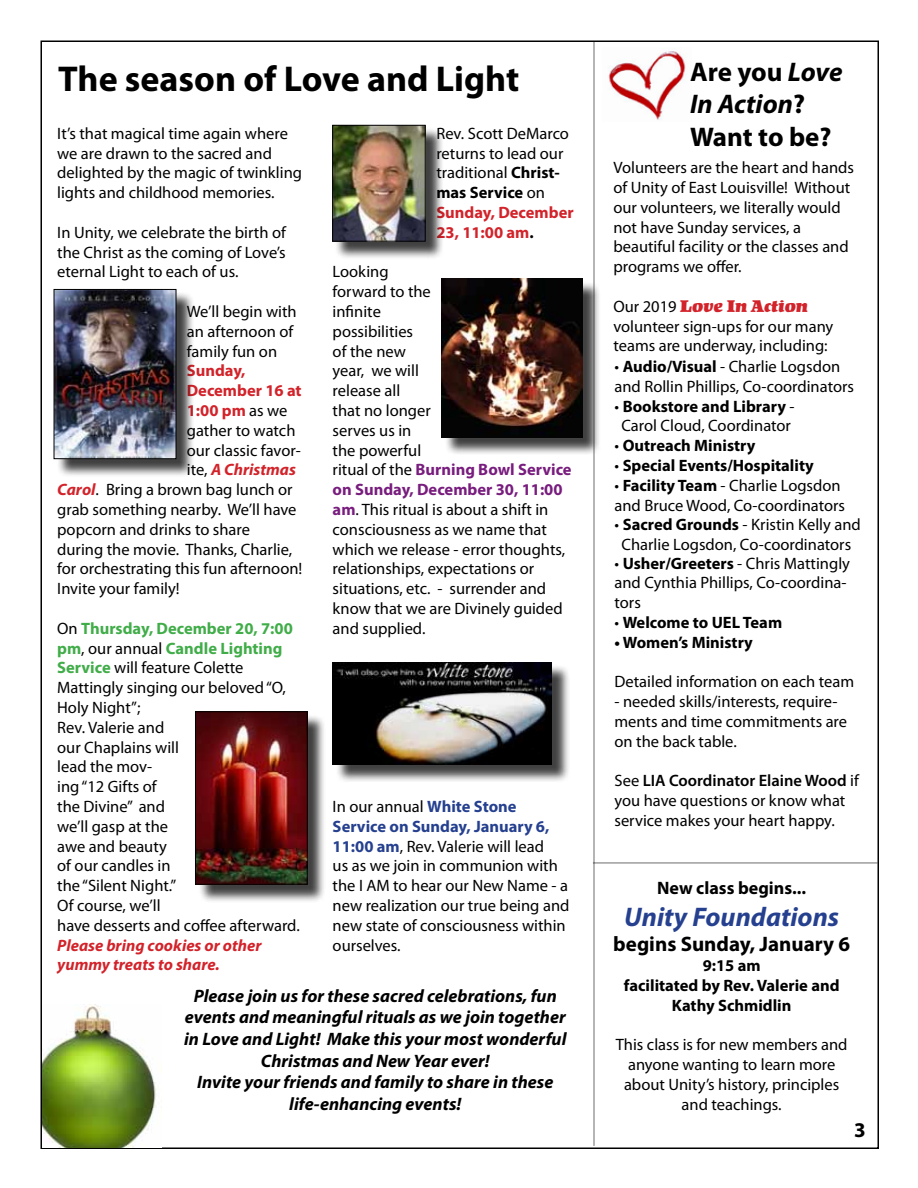
<style>
.page{position:relative;width:918px;height:1188px;background:#fff}
.page>*{position:absolute;margin:0;border:0;box-sizing:border-box;transform-origin:0 0}
.t1{font:700 36px "Myriad Pro";color:#000}
.t2{font:700 27px/32.4px "Myriad Pro";letter-spacing:-.005em;color:#000}
.t3{font:italic 700 27px "Myriad Pro";color:#25408f}
.t4{font:700 21px "Myriad Pro";color:#000}
.t5{font:italic 700 18px/21.6px "Myriad Pro";color:#000;text-align:center}
.t6{font:700 18px "Myriad Pro";color:#000}
.t7{font:16.5px/19.8px "Myriad Pro";color:#000}
.t8{font:700 16.5px/19.8px "Myriad Pro";color:#000;text-align:center}
.t9{font:italic 700 16.5px/19.8px "Myriad Pro";color:#d2232a}
.t10{font:700 16.5px "Myriad Pro";color:#d2232a}
.t11{font:16.5px "Kompakt LT Std";color:#d2232a}
.s1{font-weight:700}
.s2{font-weight:700;color:#d2232a}
.s3{font-weight:700;color:#781d7e}
.s4{font-weight:400;color:#000}
.s5{font-weight:400;font-style:normal;color:#000}
.s6{font-weight:700;font-style:italic;color:#d2232a}
.s7{font-weight:700;color:#41ad49}
.s8{font-weight:700;color:#25408f}
.s9{font-style:italic}
.s10{font-family:"Myriad Pro";color:#000}
.s11{font-weight:400}
.s12{font-weight:600}
</style>
<div class="page">
<img style="left:42px;top:1004px;width:120px;height:144px">
<div style="left:56px;top:292px;width:138px;height:185px;background:#000;opacity:.75"></div>
<img style="left:56px;top:291px;width:118px;height:166px">
<div style="left:54px;top:289px;width:122px;height:170px;border:1px solid #000"></div>
<div style="left:198px;top:714px;width:128px;height:189px;background:#000;opacity:.75"></div>
<img style="left:197px;top:714px;width:108px;height:168px">
<div style="left:195px;top:712px;width:112px;height:172px;border:1px solid #000"></div>
<div style="left:444px;top:281px;width:157px;height:175px;background:#000;opacity:.75"></div>
<img style="left:442px;top:279px;width:140px;height:158px">
<div style="left:335px;top:664px;width:235px;height:120px;background:#000;opacity:.75"></div>
<img style="left:333px;top:662px;width:219px;height:103px">
<hr style="left:593px;top:41px;width:2px;height:1105px;background:#000">
<img style="left:608px;top:51px;width:79px;height:69px">
<div style="left:335px;top:127px;width:109px;height:133px;background:#000;opacity:.75"></div>
<img style="left:334px;top:127px;width:90px;height:113px">
<div style="left:332px;top:125px;width:94px;height:117px;border:1px solid #000"></div>
<hr style="left:593px;top:862px;width:285px;height:2px;background:#000">
<h1 class="t1" style="left:58px;top:55px;width:462px">The season of Love and Light</h1>
<p class="t7" style="left:436px;top:123px;width:139px">Rev. Scott DeMarco returns to lead our traditional <span class="s1">Christ&shy;mas Service</span> on<br><span class="s2">Sunday, December<br>23, 11:00 am</span><span class="s1">.</span></p>
<p class="t7" style="left:333px;top:262px;width:241px">Looking<br>forward to the<br>infinite<br>possibilities<br>of the new<br>year, we will<br>release all<br>that no longer<br>serves us in<br>the powerful<br>ritual of the <span class="s3">Burning Bowl Service on Sunday, December 30, 11:00 am</span>. This ritual is about a shift in consciousness as we name that which we release - error thoughts, relationships, expectations or situations, etc. - surrender and know that we are Divinely guided and supplied.</p>
<p class="t7" style="left:57px;top:123px;width:246px">It’s that magical time again where we are drawn to the sacred and delighted by the magic of twinkling lights and childhood memories.</p>
<p class="t7" style="left:57px;top:222px;width:230px;text-align:justify">In Unity, we celebrate the birth of the Christ as the coming of Love’s eternal Light to each of us.</p>
<p class="t7" style="left:187px;top:301px;width:111px">We’ll begin with an afternoon of family fun on</p>
<p class="t10" style="left:187px;top:360px;width:60px">Sunday,</p>
<p class="t10" style="left:187px;top:380px;width:116px">December 16 at</p>
<p class="t10" style="left:187px;top:400px;width:102px">1:00 pm <span class="s4">as we</span></p>
<p class="t7" style="left:187px;top:420px;width:110px">gather to watch</p>
<p class="t7" style="left:187px;top:440px;width:115px">our classic favor-</p>
<p class="t9" style="left:187px;top:459px;width:111px"><span class="s5">ite,</span> A Christmas</p>
<p class="t7" style="left:57px;top:479px;width:237px"><span class="s6">Carol</span>. Bring a brown bag lunch or</p>
<p class="t7" style="left:57px;top:499px;width:241px">grab something nearby. We’ll have</p>
<p class="t7" style="left:57px;top:519px;width:194px">popcorn and drinks to share</p>
<p class="t7" style="left:57px;top:539px;width:237px">during the movie. Thanks, Charlie,</p>
<p class="t7" style="left:57px;top:559px;width:247px">for orchestrating this fun afternoon!</p>
<p class="t7" style="left:57px;top:578px;width:124px">Invite your family!</p>
<p class="t7" style="left:57px;top:618px;width:244px">On <span class="s7">Thursday, December 20, 7:00 pm</span>, our annual <span class="s7">Candle Lighting<br>Service</span> will feature Colette<br>Mattingly singing our beloved “O,<br>Holy Night”;<br>Rev. Valerie and<br>our Chaplains will<br>lead the mov-<br>ing “12 Gifts of<br>the Divine” and<br>we’ll gasp at the<br>awe and beauty<br>of our candles in<br>the “Silent Night.”<br>Of course, we’ll<br>have desserts and coffee afterward.</p>
<p class="t9" style="left:57px;top:935px;width:206px">Please bring cookies or other yummy treats to share.</p>
<p class="t7" style="left:333px;top:796px;width:238px">In our annual <span class="s8">White Stone<br>Service on Sunday, January 6,<br>11:00 am</span>, Rev. Valerie will lead<br>us as we join in communion with the I AM to hear our New Name - a new realization our true being and new state of consciousness within ourselves.</p>
<p class="t5" style="left:184px;top:984px;width:384px">Please join us for these sacred celebrations, fun events and meaningful rituals as we join together in Love and Light! Make this your most wonderful Christmas and New Year ever!<br>Invite your friends and family to share in these life-enhancing events!</p>
<h2 class="t2" style="left:690px;top:55px;width:154px">Are you <span class="s9">Love<br>In Action</span>?<br>Want to be?</h2>
<p class="t7" style="left:613px;top:158px;width:242px">Volunteers are the heart and hands of Unity of East Louisville! Without our volunteers, we literally would not have Sunday services, a beautiful facility or the classes and programs we offer.</p>
<p class="t11" style="left:613px;top:297px;width:196px"><span class="s10">Our 2019</span> Love In Action</p>
<p class="t7" style="left:613px;top:316px;width:221px">volunteer sign-ups for our many teams are underway, including:</p>
<p class="t7" style="left:615px;top:356px;width:241px">• <span class="s1">Audio/Visual</span> - Charlie Logsdon and Rollin Phillips, Co-coordinators</p>
<p class="t7" style="left:615px;top:396px;width:182px;text-align:center">• <span class="s1">Bookstore and Library</span> -<br>Carol Cloud, Coordinator</p>
<p class="t8" style="left:615px;top:435px;width:142px"><span class="s11">•</span> Outreach Ministry</p>
<p class="t8" style="left:615px;top:455px;width:201px"><span class="s11">•</span> Special Events/Hospitality</p>
<p class="t7" style="left:615px;top:475px;width:232px">• <span class="s1">Facility Team</span> - Charlie Logsdon and Bruce Wood, Co-coordinators</p>
<p class="t7" style="left:615px;top:515px;width:248px;text-align:center">• <span class="s1">Sacred Grounds</span> - Kristin Kelly and<br>Charlie Logsdon, Co-coordinators</p>
<p class="t7" style="left:615px;top:553px;width:237px">• <span class="s1">Usher/Greeters</span> - Chris Mattingly and Cynthia Phillips, Co-coordina&shy;tors</p>
<p class="t8" style="left:615px;top:612px;width:169px"><span class="s11">•</span> Welcome to UEL Team</p>
<p class="t8" style="left:615px;top:632px;width:140px">• Women’s Ministry</p>
<p class="t7" style="left:615px;top:672px;width:241px">Detailed information on each team</p>
<p class="t7" style="left:615px;top:691px;width:234px">- needed skills/interests, require&shy;ments and time commitments are on the back table.</p>
<p class="t7" style="left:615px;top:771px;width:246px">See <span class="s12">LIA Coordinator Elaine Wood</span> if you have questions or know what service makes your heart happy.</p>
<p class="t6" style="left:657px;top:876px;width:150px">New class begins...</p>
<h2 class="t3" style="left:624px;top:899px;width:216px">Unity Foundations</h2>
<p class="t4" style="left:613px;top:931px;width:238px">begins Sunday, January 6</p>
<p class="t8" style="left:624px;top:955px;width:217px">9:15 am<br>facilitated by Rev. Valerie and<br>Kathy Schmidlin</p>
<p class="t7" style="left:616px;top:1035px;width:233px;text-align:center">This class is for new members and anyone wanting to learn more about Unity’s history, principles and teachings.</p>
<p class="t4" style="left:854px;top:1116px;width:13px">3</p>
</div>
